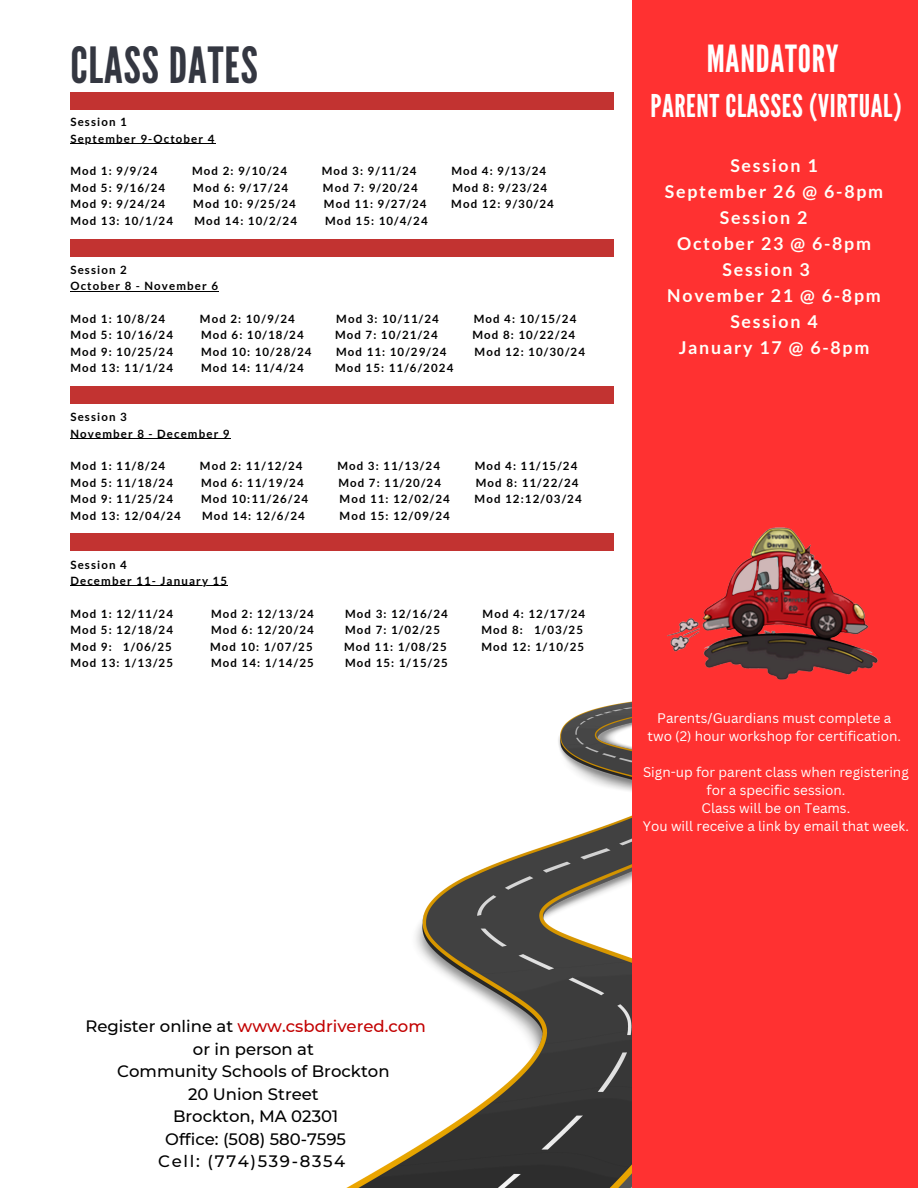
<style>
.page{position:relative;width:918px;height:1188px;background:#fff}
.page>*{position:absolute;margin:0;border:0;box-sizing:border-box;transform-origin:0 0}
.t1{font:49.8px "League Gothic";letter-spacing:.02em;color:#343741}
.t2{font:37.35px "League Gothic";letter-spacing:.02em;color:#fff}
.t3{font:31.35px "League Gothic";letter-spacing:.02em;color:#fff}
.t4{font:700 17.7px "Lato";letter-spacing:.1em;color:#fffff9}
.t5{font:500 16.5px/22.5px "Montserrat";color:#000;text-align:center}
.t6{font:13.5px/18px "Canva Sans";color:#fff;text-align:center}
.t7{font:700 11.4px/16.4px "Lato";letter-spacing:.1em;color:#000}
.s1{color:#c20000}
</style>
<div class="page">
<img style="left:346px;top:701px;width:286px;height:487px">
<div style="left:632px;top:0;width:286px;height:1188px;background:#ff3131"></div>
<img style="left:667px;top:527px;width:211px;height:153px">
<div style="left:70px;top:92px;width:544px;height:17px;background:#c23331"></div>
<div style="left:70px;top:239px;width:544px;height:18px;background:#c23331"></div>
<div style="left:70px;top:533px;width:544px;height:18px;background:#c23331"></div>
<div style="left:70px;top:386px;width:544px;height:18px;background:#c23331"></div>
<hr style="left:70px;top:143px;width:146px;height:1px;background:#000">
<hr style="left:70px;top:291px;width:149px;height:1px;background:#000">
<hr style="left:70px;top:438px;width:161px;height:1px;background:#000">
<hr style="left:70px;top:586px;width:158px;height:1px;background:#000">
<p class="t1" style="left:70px;top:37px;width:189px">CLASS DATES</p>
<p class="t7" style="left:70px;top:114px;width:58px">Session 1</p>
<p class="t7" style="left:70px;top:130px;width:146px">September 9-October 4</p>
<p class="t7" style="left:70px;top:163px;width:89px">Mod 1: 9/9/24</p>
<p class="t7" style="left:192px;top:163px;width:96px">Mod 2: 9/10/24</p>
<p class="t7" style="left:322px;top:163px;width:96px">Mod 3: 9/11/24</p>
<p class="t7" style="left:451px;top:163px;width:96px">Mod 4: 9/13/24</p>
<p class="t7" style="left:70px;top:179px;width:96px">Mod 5: 9/16/24</p>
<p class="t7" style="left:193px;top:179px;width:96px">Mod 6: 9/17/24</p>
<p class="t7" style="left:323px;top:179px;width:96px">Mod 7: 9/20/24</p>
<p class="t7" style="left:452px;top:179px;width:96px">Mod 8: 9/23/24</p>
<p class="t7" style="left:70px;top:196px;width:96px">Mod 9: 9/24/24</p>
<p class="t7" style="left:193px;top:196px;width:104px">Mod 10: 9/25/24</p>
<p class="t7" style="left:324px;top:196px;width:104px">Mod 11: 9/27/24</p>
<p class="t7" style="left:451px;top:196px;width:104px">Mod 12: 9/30/24</p>
<p class="t7" style="left:70px;top:212px;width:104px">Mod 13: 10/1/24</p>
<p class="t7" style="left:194px;top:212px;width:104px">Mod 14: 10/2/24</p>
<p class="t7" style="left:325px;top:212px;width:104px">Mod 15: 10/4/24</p>
<p class="t7" style="left:70px;top:261px;width:149px">Session 2<br>October 8 - November 6</p>
<p class="t7" style="left:70px;top:310px;width:96px">Mod 1: 10/8/24</p>
<p class="t7" style="left:200px;top:310px;width:96px">Mod 2: 10/9/24</p>
<p class="t7" style="left:336px;top:310px;width:104px">Mod 3: 10/11/24</p>
<p class="t7" style="left:474px;top:310px;width:104px">Mod 4: 10/15/24</p>
<p class="t7" style="left:70px;top:327px;width:104px">Mod 5: 10/16/24</p>
<p class="t7" style="left:201px;top:327px;width:104px">Mod 6: 10/18/24</p>
<p class="t7" style="left:335px;top:327px;width:104px">Mod 7: 10/21/24</p>
<p class="t7" style="left:472px;top:327px;width:104px">Mod 8: 10/22/24</p>
<p class="t7" style="left:70px;top:343px;width:104px">Mod 9: 10/25/24</p>
<p class="t7" style="left:201px;top:343px;width:112px">Mod 10: 10/28/24</p>
<p class="t7" style="left:336px;top:343px;width:112px">Mod 11: 10/29/24</p>
<p class="t7" style="left:475px;top:343px;width:112px">Mod 12: 10/30/24</p>
<p class="t7" style="left:70px;top:359px;width:104px">Mod 13: 11/1/24</p>
<p class="t7" style="left:201px;top:359px;width:104px">Mod 14: 11/4/24</p>
<p class="t7" style="left:335px;top:359px;width:120px">Mod 15: 11/6/2024</p>
<p class="t7" style="left:70px;top:409px;width:161px">Session 3<br>November 8 - December 9</p>
<p class="t7" style="left:70px;top:458px;width:96px">Mod 1: 11/8/24</p>
<p class="t7" style="left:200px;top:458px;width:104px">Mod 2: 11/12/24</p>
<p class="t7" style="left:337px;top:458px;width:104px">Mod 3: 11/13/24</p>
<p class="t7" style="left:475px;top:458px;width:104px">Mod 4: 11/15/24</p>
<p class="t7" style="left:70px;top:474px;width:104px">Mod 5: 11/18/24</p>
<p class="t7" style="left:201px;top:474px;width:104px">Mod 6: 11/19/24</p>
<p class="t7" style="left:338px;top:474px;width:104px">Mod 7: 11/20/24</p>
<p class="t7" style="left:476px;top:474px;width:104px">Mod 8: 11/22/24</p>
<p class="t7" style="left:70px;top:491px;width:104px">Mod 9: 11/25/24</p>
<p class="t7" style="left:201px;top:491px;width:109px">Mod 10:11/26/24</p>
<p class="t7" style="left:340px;top:491px;width:112px">Mod 11: 12/02/24</p>
<p class="t7" style="left:475px;top:491px;width:109px">Mod 12:12/03/24</p>
<p class="t7" style="left:70px;top:507px;width:112px">Mod 13: 12/04/24</p>
<p class="t7" style="left:202px;top:507px;width:104px">Mod 14: 12/6/24</p>
<p class="t7" style="left:340px;top:507px;width:112px">Mod 15: 12/09/24</p>
<p class="t7" style="left:70px;top:556px;width:58px">Session 4</p>
<p class="t7" style="left:70px;top:572px;width:158px">December 11- January 15</p>
<p class="t7" style="left:70px;top:605px;width:104px">Mod 1: 12/11/24</p>
<p class="t7" style="left:211px;top:605px;width:104px">Mod 2: 12/13/24</p>
<p class="t7" style="left:345px;top:605px;width:104px">Mod 3: 12/16/24</p>
<p class="t7" style="left:483px;top:605px;width:104px">Mod 4: 12/17/24</p>
<p class="t7" style="left:70px;top:622px;width:104px">Mod 5: 12/18/24</p>
<p class="t7" style="left:211px;top:622px;width:104px">Mod 6: 12/20/24</p>
<p class="t7" style="left:345px;top:622px;width:96px">Mod 7: 1/02/25</p>
<p class="t7" style="left:482px;top:622px;width:103px">Mod 8: 1/03/25</p>
<p class="t7" style="left:70px;top:638px;width:43px">Mod 9:</p>
<p class="t7" style="left:123px;top:638px;width:51px">1/06/25</p>
<p class="t7" style="left:210px;top:638px;width:104px">Mod 10: 1/07/25</p>
<p class="t7" style="left:344px;top:638px;width:104px">Mod 11: 1/08/25</p>
<p class="t7" style="left:482px;top:638px;width:104px">Mod 12: 1/10/25</p>
<p class="t7" style="left:70px;top:654px;width:104px">Mod 13: 1/13/25</p>
<p class="t7" style="left:211px;top:654px;width:104px">Mod 14: 1/14/25</p>
<p class="t7" style="left:345px;top:654px;width:104px">Mod 15: 1/15/25</p>
<h4 class="t2" style="left:707px;top:37px;width:133px">MANDATORY</h4>
<h4 class="t3" style="left:650px;top:88px;width:253px">PARENT CLASSES (VIRTUAL)</h4>
<h2 class="t4" style="left:730px;top:155px;width:89px">Session 1</h2>
<h2 class="t4" style="left:665px;top:181px;width:220px">September 26 @ 6-8pm</h2>
<h2 class="t4" style="left:720px;top:207px;width:89px">Session 2</h2>
<h2 class="t4" style="left:677px;top:233px;width:195px">October 23 @ 6-8pm</h2>
<h2 class="t4" style="left:723px;top:258px;width:89px">Session 3</h2>
<h2 class="t4" style="left:667px;top:284px;width:215px">November 21 @ 6-8pm</h2>
<h2 class="t4" style="left:730px;top:310px;width:89px">Session 4</h2>
<h2 class="t4" style="left:679px;top:336px;width:192px">January 17 @ 6-8pm</h2>
<h4 class="t6" style="left:648px;top:709px;width:255px">Parents/Guardians must complete a two (2) hour workshop for certification.</h4>
<h1 class="t6" style="left:643px;top:763px;width:267px">Sign-up for parent class when registering for a specific session.</h1>
<p class="t6" style="left:643px;top:799px;width:268px">Class will be on Teams.<br>You will receive a link by email that week.</p>
<h3 class="t5" style="left:85px;top:1015px;width:342px">Register online at <span class="s1">www.csbdrivered.com </span>or in person at<br>Community Schools of Brockton<br>20 Union Street<br>Brockton, MA 02301<br>Office: (508) 580-7595<br>Cell: (774)539-8354</h3>
</div>
